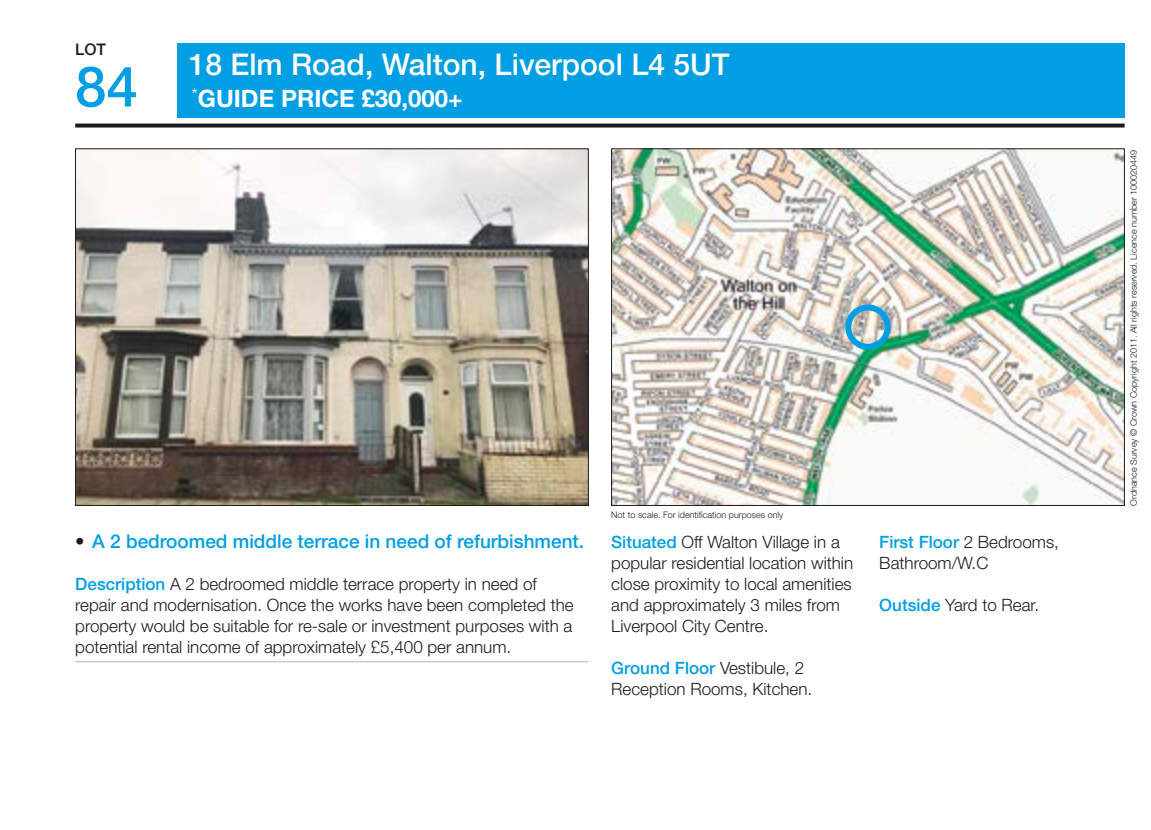
<style>
.page{position:relative;width:1151px;height:830px;background:#fff}
.page>*{position:absolute;margin:0;border:0;box-sizing:border-box;transform-origin:0 0}
.t1{font:500 56px "Helvetica Neue LT Std";color:#009ee3}
.t2{font:500 30px "Helvetica Neue LT Std";color:#fff}
.t3{font:700 24px "Helvetica Neue LT Std";color:#fff}
.t4{font:500 19px "Helvetica Neue LT Std";color:#009ee3}
.t5{font:300 17px/21px "Helvetica Neue LT Std";color:#1c1c1a}
.t6{font:500 16px "Helvetica Neue LT Std";color:#1c1c1a}
.t7{font:300 9px "Helvetica Neue LT Std";color:#1c1c1a}
.s1{color:#1c1c1a}
.s2{font-weight:500;color:#009ee3}
</style>
<div class="page">
<div style="left:177px;top:43px;width:947px;height:75px;background:#009ee3"></div>
<img style="left:77px;top:150px;width:509px;height:353px">
<img style="left:613px;top:150px;width:509px;height:353px">
<svg style="left:75px;top:123px;width:1049px;height:4px;background:#3a3a38"></svg>
<hr style="left:75px;top:661px;width:513px;height:1px;background:#b2b2b2">
<div style="left:845px;top:304px;width:45px;height:46px;border:6px solid #009ee3;border-radius:50%"></div>
<p class="t6" style="left:75px;top:40px;width:32px">LOT</p>
<h1 class="t1" style="left:75px;top:53px;width:64px">84</h1>
<h2 class="t2" style="left:189px;top:46px;width:542px">18 Elm Road, Walton, Liverpool L4 5UT</h2>
<h3 class="t3" style="left:191px;top:83px;width:272px"><sup>*</sup>GUIDE PRICE £30,000+</h3>
<p class="t4" style="left:75px;top:529px;width:510px"><span class="s1">•</span> A 2 bedroomed middle terrace in need of refurbishment.</p>
<p class="t5" style="left:75px;top:573px;width:500px"><span class="s2">Description</span> A 2 bedroomed middle terrace property in need of repair and modernisation. Once the works have been completed the property would be suitable for re-sale or investment purposes with a potential rental income of approximately £5,400 per annum.</p>
<p class="t7" style="left:611px;top:509px;width:174px">Not to scale. For identification purposes only</p>
<p class="t5" style="left:611px;top:531px;width:243px"><span class="s2">Situated</span> Off Walton Village in a popular residential location within close proximity to local amenities and approximately 3 miles from<br>Liverpool City Centre.</p>
<p class="t5" style="left:611px;top:657px;width:202px"><span class="s2">Ground Floor</span> Vestibule, 2<br>Reception Rooms, Kitchen.</p>
<p class="t5" style="left:879px;top:531px;width:181px"><span class="s2">First Floor</span> 2 Bedrooms,<br>Bathroom/W.C</p>
<p class="t5" style="left:879px;top:594px;width:161px"><span class="s2">Outside</span> Yard to Rear.</p>
<p class="t7" style="left:1127px;top:505px;width:357px;rotate:-90deg">Ordnance Survey © Crown Copyright 2011. All rights reserved. Licence number 100020449</p>
</div>
